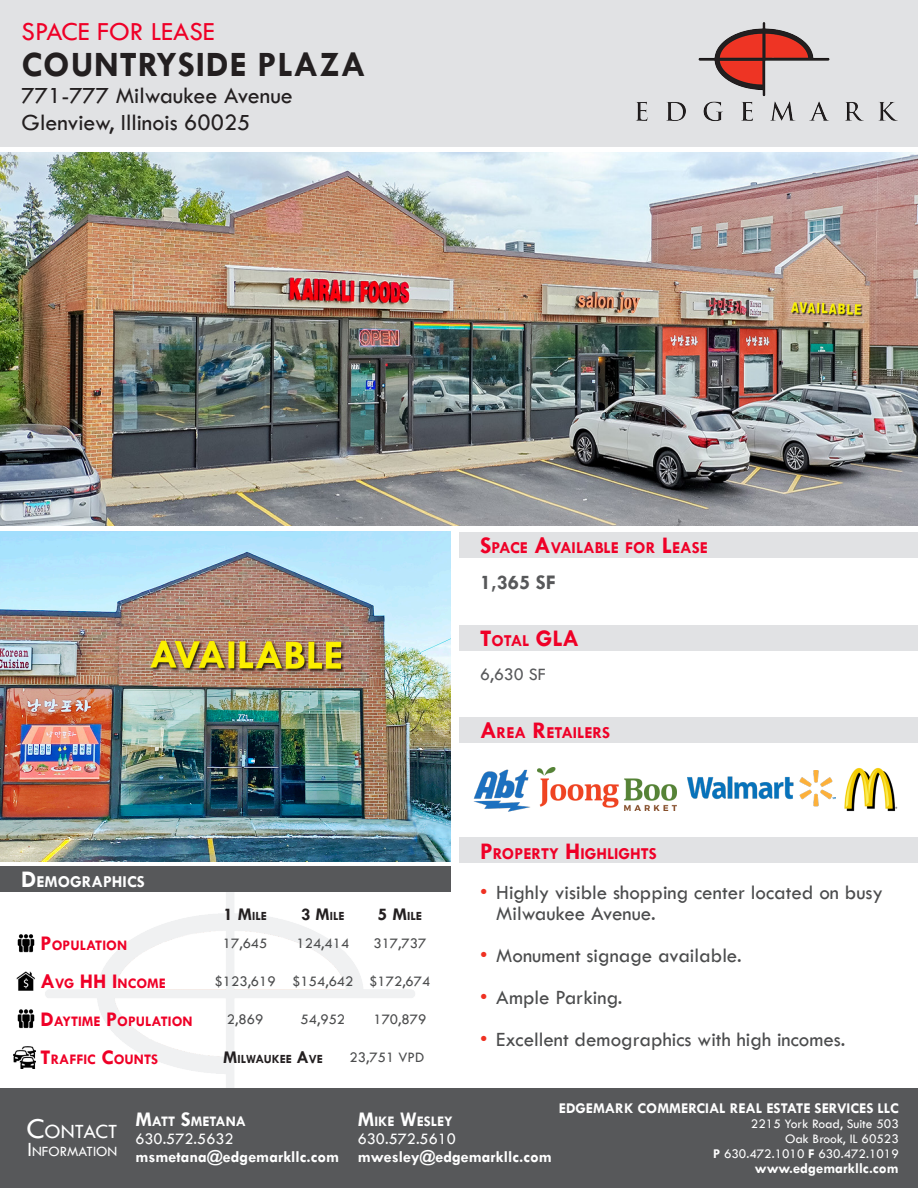
<style>
.page{position:relative;width:918px;height:1188px;background:#fff}
.page>*{position:absolute;margin:0;border:0;box-sizing:border-box;transform-origin:0 0}
.t1{font:700 36px "Tw Cen";letter-spacing:.02em;color:#231f20}
.t2{font:27px "Tw Cen";color:#ef0027}
.t3{font:24px "Tw Cen";color:#231f20}
.t4{font:700 24px "Tw Cen";color:#ef0027}
.t5{font:21px/21px "Tw Cen";color:#4b4c4d}
.t6{font:21px "Tw Cen";letter-spacing:-.01em;color:#fff}
.t7{font:700 21px "Tw Cen";color:#57585a}
.t8{font:18px "Tw Cen";color:#57585a}
.t9{font:700 16.8px "Tw Cen";color:#ef0027}
.t10{font:700 16.8px "Tw Cen";color:#fff}
.t11{font:700 16.5px "Tw Cen";color:#fff}
.t12{font:16.5px "Tw Cen";color:#fff}
.t13{font:15px "Tw Cen";color:#4b4c4d}
.t14{font:700 15px "Tw Cen";color:#fff}
.t15{font:700 14.7px "Tw Cen";color:#ef0027}
.t16{font:700 14.7px "Tw Cen";color:#fff}
.t17{font:14.7px "Tw Cen";color:#fff}
.t18{font:13.5px "Tw Cen";color:#fff}
.t19{font:700 12.6px "Tw Cen";color:#231f20}
.s1{font-size:24px}
.s2{font-size:18px}
.s3{font-size:21px}
.s4{font-size:16.8px}
.s5{color:#ef3122}
.s6{font-size:30px}
.s7{font-weight:700}
</style>
<div class="page">
<div style="left:0;top:1088px;width:918px;height:100px;background:#57585a"></div>
<div style="left:0;top:0;width:918px;height:147px;background:#e1e2e4"></div>
<img style="left:636px;top:22px;width:261px;height:99px">
<div style="left:459px;top:837px;width:459px;height:26px;background:#e1e2e4"></div>
<div style="left:459px;top:717px;width:459px;height:26px;background:#e1e2e4"></div>
<div style="left:0;top:866px;width:450px;height:26px;background:#57585a"></div>
<img style="left:17px;top:934px;width:18px;height:19px">
<img style="left:16px;top:971px;width:19px;height:20px">
<img style="left:14px;top:1046px;width:21px;height:22px">
<img style="left:473px;top:768px;width:65px;height:44px">
<img style="left:0;top:152px;width:918px;height:373px">
<img style="left:0;top:532px;width:450px;height:329px">
<img style="left:538px;top:767px;width:138px;height:44px">
<img style="left:687px;top:771px;width:148px;height:36px">
<div style="left:459px;top:625px;width:459px;height:26px;background:#e1e2e4"></div>
<img style="left:17px;top:1009px;width:18px;height:20px">
<img style="left:844px;top:768px;width:54px;height:44px">
<div style="left:459px;top:532px;width:459px;height:26px;background:#e1e2e4"></div>
<p class="t2" style="left:22px;top:16px;width:195px">SPACE FOR LEASE</p>
<p class="t1" style="left:22px;top:43px;width:345px">COUNTRYSIDE PLAZA</p>
<p class="t3" style="left:22px;top:81px;width:273px">771-777 Milwaukee Avenue</p>
<p class="t3" style="left:22px;top:108px;width:230px">Glenview, Illinois 60025</p>
<p class="t10" style="left:21px;top:872px;width:124px"><span class="s1">D</span>EMOGRAPH ICS</p>
<p class="t19" style="left:224px;top:909px;width:45px"><span class="s2">1 M</span>ILE</p>
<p class="t19" style="left:301px;top:909px;width:45px"><span class="s2">3 M</span>ILE</p>
<p class="t19" style="left:378px;top:909px;width:46px"><span class="s2">5 M</span>ILE</p>
<p class="t15" style="left:41px;top:937px;width:88px"><span class="s3">P</span>OPULATION</p>
<p class="t13" style="left:223px;top:934px;width:46px">17,645</p>
<p class="t13" style="left:296px;top:934px;width:54px">124,414</p>
<p class="t13" style="left:373px;top:934px;width:54px">317,737</p>
<p class="t15" style="left:41px;top:974px;width:127px"><span class="s3">A</span>VG <span class="s3">HH I</span> NCOME</p>
<p class="t13" style="left:215px;top:972px;width:63px">$123,619</p>
<p class="t13" style="left:292px;top:972px;width:63px">$154,642</p>
<p class="t13" style="left:369px;top:972px;width:63px">$172,674</p>
<p class="t15" style="left:41px;top:1012px;width:154px"><span class="s3">D</span>AYTIME <span class="s3">P</span>OPULATION</p>
<p class="t13" style="left:227px;top:1010px;width:38px">2,869</p>
<p class="t13" style="left:301px;top:1010px;width:46px">54,952</p>
<p class="t13" style="left:373px;top:1010px;width:54px">170,879</p>
<p class="t15" style="left:41px;top:1051px;width:118px"><span class="s3">T</span>RAFFIC <span class="s3">C</span>OUNTS</p>
<p class="t19" style="left:223px;top:1052px;width:101px"><span class="s2">M</span>ILWAUKEE <span class="s2">A</span>VE</p>
<p class="t13" style="left:350px;top:1049px;width:76px">23,751 VPD</p>
<p class="t9" style="left:480px;top:538px;width:229px"><span class="s1">S</span>PACE <span class="s1">A</span>VAILABLE FOR <span class="s1">L</span>EASE</p>
<p class="t7" style="left:480px;top:570px;width:77px">1,365 SF</p>
<p class="t4" style="left:480px;top:624px;width:71px">T<span class="s4">OTAL</span> GLA</p>
<p class="t8" style="left:480px;top:664px;width:67px">6,630 SF</p>
<p class="t9" style="left:480px;top:723px;width:131px"><span class="s1">A</span>REA <span class="s1">R</span>ETAILERS</p>
<p class="t9" style="left:480px;top:843px;width:177px"><span class="s1">P</span>ROPERTY <span class="s1">H</span>IGHLIGHTS</p>
<p class="t5" style="left:496px;top:882px;width:388px;text-indent:-16px"><span class="s5">•</span> Highly visible shopping center located on busy<br>Milwaukee Avenue.</p>
<p class="t5" style="left:480px;top:945px;width:263px"><span class="s5">•</span> Monument signage available.</p>
<p class="t5" style="left:480px;top:987px;width:144px"><span class="s5">•</span> Ample Parking.</p>
<p class="t5" style="left:480px;top:1029px;width:367px"><span class="s5">•</span> Excellent demographics with high incomes.</p>
<p class="t6" style="left:27px;top:1118px;width:92px"><span class="s6">C</span>ONTACT</p>
<p class="t17" style="left:28px;top:1142px;width:91px"><span class="s3">I</span>NFORMATION</p>
<p class="t16" style="left:135px;top:1112px;width:112px"><span class="s3">M</span>ATT <span class="s3">S</span>METANA</p>
<p class="t12" style="left:135px;top:1129px;width:100px">630.572.5632</p>
<p class="t11" style="left:135px;top:1147px;width:205px">msmetana@edgemarkllc.com</p>
<p class="t16" style="left:358px;top:1112px;width:96px"><span class="s3">M</span>IKE <span class="s3">W</span>ESLEY</p>
<p class="t12" style="left:358px;top:1129px;width:100px">630.572.5610</p>
<p class="t11" style="left:358px;top:1147px;width:196px">mwesley@edgemarkllc.com</p>
<p class="t14" style="left:559px;top:1099px;width:341px">EDGEMARK COMMERCIAL REAL ESTATE SERVICES LLC</p>
<p class="t18" style="left:751px;top:1116px;width:149px">2215 York Road, Suite 503</p>
<p class="t18" style="left:785px;top:1131px;width:115px">Oak Brook, IL 60523</p>
<p class="t18" style="left:713px;top:1146px;width:187px"><span class="s7">P</span> 630.472.1010 <span class="s7">F</span> 630.472.1019</p>
<p class="t14" style="left:755px;top:1159px;width:145px">www.edgemarkllc.com</p>
</div>
